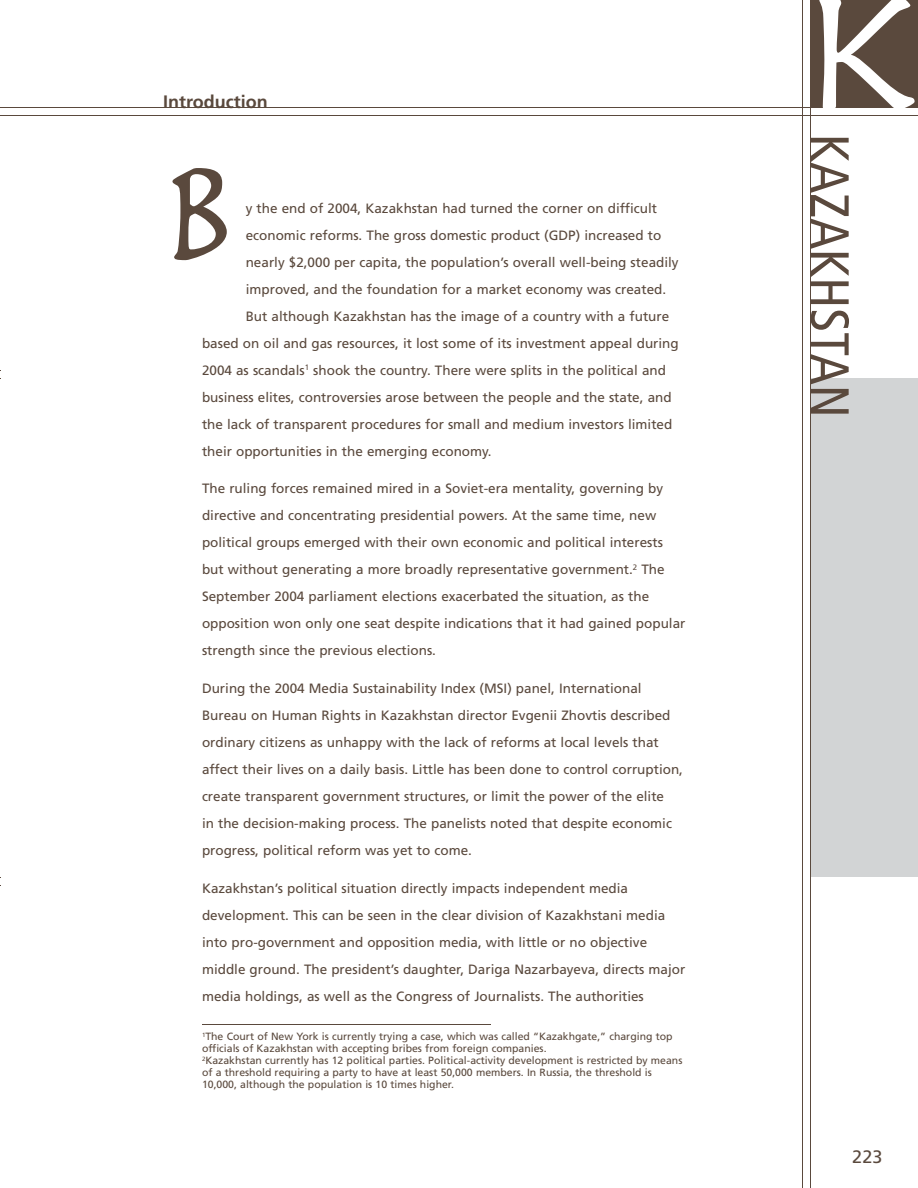
<style>
.page{position:relative;width:918px;height:1188px;background:#fff}
.page>*{position:absolute;margin:0;border:0;box-sizing:border-box;transform-origin:0 0}
.t1{font:201.3px "Herculanum";color:#fff}
.t2{font:153px "Herculanum";color:#5a493d}
.t3{font:condensed 54px "Frutiger";color:#5a493d}
.t4{font:700 18px "Frutiger";color:#5a493d}
.t5{font:18px "Frutiger";color:#5a493d}
.t6{font:13.5px/27px "Frutiger";color:#5a493d}
.t7{font:10.5px/12px "Frutiger";color:#5a493d}
</style>
<div class="page">
<div style="left:811px;top:378px;width:107px;height:499px;background:#d2d4d5"></div>
<hr style="left:803px;top:0;width:1px;height:1188px;background:#5a493d">
<hr style="left:0;top:107px;width:918px;height:1px;background:#5a493d">
<hr style="left:0;top:115px;width:918px;height:1px;background:#5a493d">
<hr style="left:811px;top:0;width:1px;height:1188px;background:#5a493d">
<div style="left:811px;top:0;width:107px;height:108px;background:#5a493d"></div>
<hr style="left:202px;top:1024px;width:288px;height:1px;background:#5a493d">
<h3 class="t4" style="left:163px;top:91px;width:106px">Introduction</h3>
<h2 class="t2" style="left:158px;top:140px;width:84px">B</h2>
<p class="t6" style="left:246px;top:194px;width:413px">y the end of 2004, Kazakhstan had turned the corner on difficult</p>
<p class="t6" style="left:246px;top:221px;width:417px">economic reforms. The gross domestic product (GDP) increased to</p>
<p class="t6" style="left:246px;top:248px;width:434px">nearly $2,000 per capita, the population’s overall well-being steadily</p>
<p class="t6" style="left:246px;top:275px;width:422px">improved, and the foundation for a market economy was created.</p>
<p class="t6" style="left:246px;top:302px;width:425px">But although Kazakhstan has the image of a country with a future</p>
<p class="t6" style="left:202px;top:329px;width:478px">based on oil and gas resources, it lost some of its investment appeal during</p>
<p class="t6" style="left:202px;top:356px;width:466px">2004 as scandals<sup>1</sup> shook the country. There were splits in the political and</p>
<p class="t6" style="left:202px;top:383px;width:471px">business elites, controversies arose between the people and the state, and</p>
<p class="t6" style="left:202px;top:410px;width:472px">the lack of transparent procedures for small and medium investors limited</p>
<p class="t6" style="left:202px;top:437px;width:291px">their opportunities in the emerging economy.</p>
<p class="t6" style="left:202px;top:475px;width:485px">The ruling forces remained mired in a Soviet-era mentality, governing by directive and concentrating presidential powers. At the same time, new political groups emerged with their own economic and political interests but without generating a more broadly representative government.<sup>2</sup> The September 2004 parliament elections exacerbated the situation, as the opposition won only one seat despite indications that it had gained popular strength since the previous elections.</p>
<p class="t6" style="left:202px;top:675px;width:483px">During the 2004 Media Sustainability Index (MSI) panel, International Bureau on Human Rights in Kazakhstan director Evgenii Zhovtis described ordinary citizens as unhappy with the lack of reforms at local levels that affect their lives on a daily basis. Little has been done to control corruption, create transparent government structures, or limit the power of the elite<br>in the decision-making process. The panelists noted that despite economic progress, political reform was yet to come.</p>
<p class="t6" style="left:202px;top:875px;width:485px">Kazakhstan’s political situation directly impacts independent media development. This can be seen in the clear division of Kazakhstani media into pro-government and opposition media, with little or no objective middle ground. The president’s daughter, Dariga Nazarbayeva, directs major media holdings, as well as the Congress of Journalists. The authorities</p>
<p class="t7" style="left:202px;top:1030px;width:482px"><sup>1</sup>The Court of New York is currently trying a case, which was called “Kazakhgate,” charging top officials of Kazakhstan with accepting bribes from foreign companies.<br><sup>2</sup>Kazakhstan currently has 12 political parties. Political-activity development is restricted by means of a threshold requiring a party to have at least 50,000 members. In Russia, the threshold is 10,000, although the population is 10 times higher.</p>
<h1 class="t1" style="left:798px;top:-47px;width:125px">k</h1>
<h3 class="t3" style="left:861px;top:134px;width:285px;rotate:90deg">KAZAKHSTAN</h3>
<h3 class="t5" style="left:852px;top:1146px;width:32px">223</h3>
</div>
